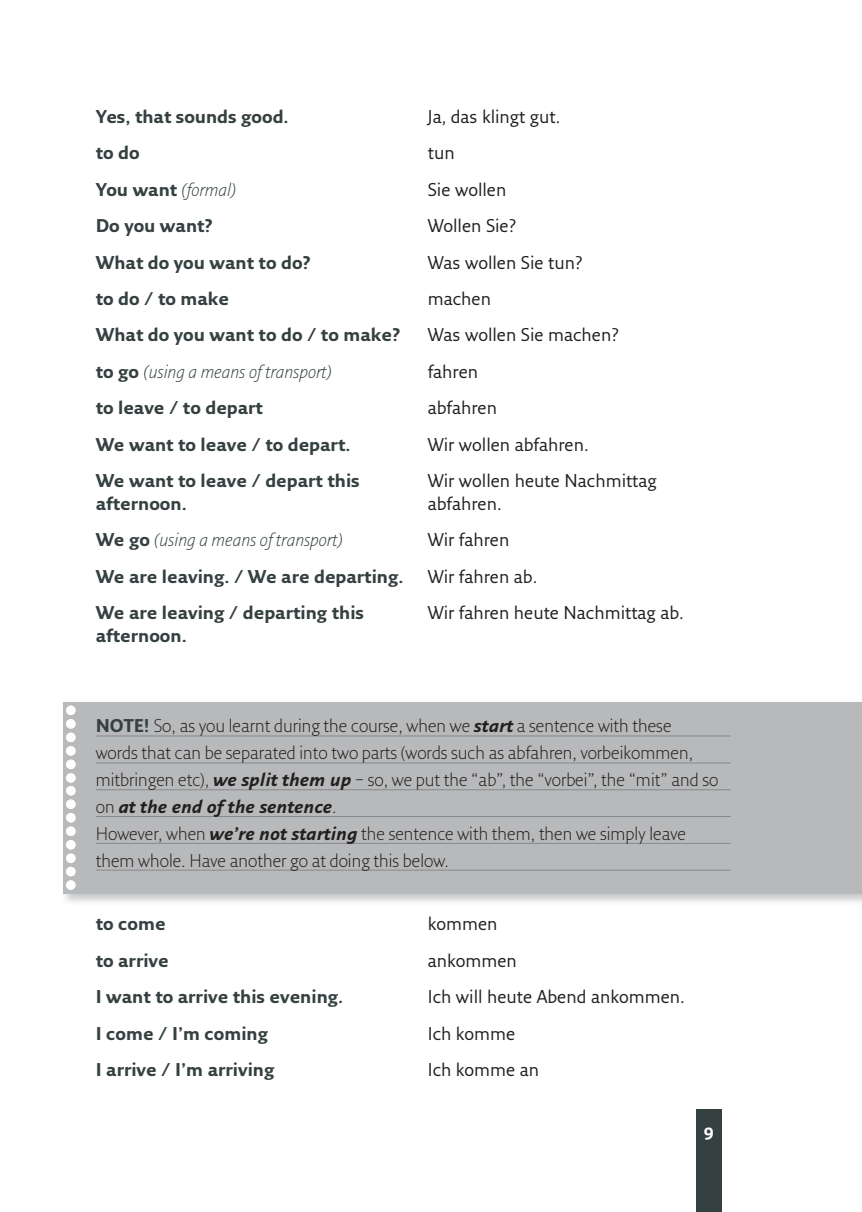
<style>
.page{position:relative;width:862px;height:1212px;background:#fff}
.page>*{position:absolute;margin:0;border:0;box-sizing:border-box;transform-origin:0 0}
.t1{font:300 18px/27px "Fresco Sans";color:#231f20}
.t2{font:700 18px/22.5px "Fresco Sans";color:#354040}
.t3{font:18px/22.5px "Fresco Sans";color:#231f20}
.t4{font:italic 300 18px "Fresco Sans";color:#354040}
.t5{font:700 16.88px "Fresco Sans";color:#fff}
.s1{font-weight:700;font-style:normal}
.s2{font-weight:700;color:#354040}
.s3{font-weight:700;font-style:italic}
</style>
<div class="page">
<div style="left:695px;top:1110px;width:26px;height:102px;background:#354040"></div>
<div style="left:64px;top:702px;width:797px;height:192px;background:#b8b9ba"></div>
<hr style="left:96px;top:735px;width:634px;height:1px;background:#86898a">
<hr style="left:96px;top:762px;width:634px;height:1px;background:#86898a">
<hr style="left:96px;top:789px;width:634px;height:1px;background:#86898a">
<hr style="left:96px;top:816px;width:634px;height:1px;background:#86898a">
<hr style="left:96px;top:843px;width:634px;height:1px;background:#86898a">
<hr style="left:96px;top:870px;width:634px;height:1px;background:#86898a">
<svg style="left:66px;top:705px;width:10px;height:185px"></svg>
<p class="t2" style="left:96px;top:107px;width:194px">Yes, that sounds good.</p>
<p class="t3" style="left:427px;top:107px;width:134px">Ja, das klingt gut.</p>
<p class="t2" style="left:96px;top:143px;width:45px">to do</p>
<p class="t3" style="left:427px;top:143px;width:28px">tun</p>
<p class="t4" style="left:96px;top:182px;width:142px"><span class="s1">You want</span> (formal)</p>
<p class="t3" style="left:427px;top:179px;width:80px">Sie wollen</p>
<p class="t2" style="left:96px;top:216px;width:118px">Do you want?</p>
<p class="t3" style="left:427px;top:216px;width:90px">Wollen Sie?</p>
<p class="t2" style="left:96px;top:252px;width:216px">What do you want to do?</p>
<p class="t3" style="left:427px;top:252px;width:156px">Was wollen Sie tun?</p>
<p class="t2" style="left:96px;top:289px;width:135px">to do / to make</p>
<p class="t3" style="left:427px;top:289px;width:65px">machen</p>
<p class="t2" style="left:96px;top:325px;width:306px">What do you want to do / to make?</p>
<p class="t3" style="left:427px;top:325px;width:192px">Was wollen Sie machen?</p>
<p class="t4" style="left:96px;top:364px;width:237px"><span class="s1">to go</span> (using a means of transport)</p>
<p class="t3" style="left:427px;top:362px;width:52px">fahren</p>
<p class="t2" style="left:96px;top:398px;width:169px">to leave / to depart</p>
<p class="t3" style="left:427px;top:398px;width:71px">abfahren</p>
<p class="t2" style="left:96px;top:435px;width:256px">We want to leave / to depart.</p>
<p class="t3" style="left:427px;top:435px;width:162px">Wir wollen abfahren.</p>
<p class="t2" style="left:96px;top:471px;width:265px">We want to leave / depart this afternoon.</p>
<p class="t3" style="left:427px;top:471px;width:230px">Wir wollen heute Nachmittag abfahren.</p>
<p class="t4" style="left:96px;top:533px;width:248px"><span class="s1">We go</span> (using a means of transport)</p>
<p class="t3" style="left:427px;top:530px;width:83px">Wir fahren</p>
<p class="t2" style="left:96px;top:567px;width:309px">We are leaving. / We are departing.</p>
<p class="t3" style="left:427px;top:567px;width:111px">Wir fahren ab.</p>
<p class="t2" style="left:96px;top:603px;width:269px">We are leaving / departing this afternoon.</p>
<p class="t3" style="left:427px;top:603px;width:257px">Wir fahren heute Nachmittag ab.</p>
<p class="t1" style="left:96px;top:713px;width:623px"><span class="s2">NOTE!</span> So, as you learnt during the course, when we <span class="s3">start</span> a sentence with these<br>words that can be separated into two parts (words such as abfahren, vorbeikommen, mitbringen etc), <span class="s3">we split them up</span> – so, we put the “ab”, the “vorbei”, the “mit” and so on <span class="s3">at the end of the sentence</span>.<br>However, when <span class="s3">we’re not starting</span> the sentence with them, then we simply leave them whole. Have another go at doing this below.</p>
<p class="t2" style="left:96px;top:914px;width:71px">to come</p>
<p class="t3" style="left:427px;top:914px;width:71px">kommen</p>
<p class="t2" style="left:96px;top:951px;width:74px">to arrive</p>
<p class="t3" style="left:427px;top:951px;width:91px">ankommen</p>
<p class="t2" style="left:96px;top:987px;width:249px">I want to arrive this evening.</p>
<p class="t3" style="left:427px;top:987px;width:258px">Ich will heute Abend ankommen.</p>
<p class="t2" style="left:96px;top:1024px;width:174px">I come / I’m coming</p>
<p class="t3" style="left:427px;top:1024px;width:89px">Ich komme</p>
<p class="t2" style="left:96px;top:1060px;width:180px">I arrive / I’m arriving</p>
<p class="t3" style="left:427px;top:1060px;width:113px">Ich komme an</p>
<p class="t5" style="left:703px;top:1123px;width:11px">9</p>
</div>
